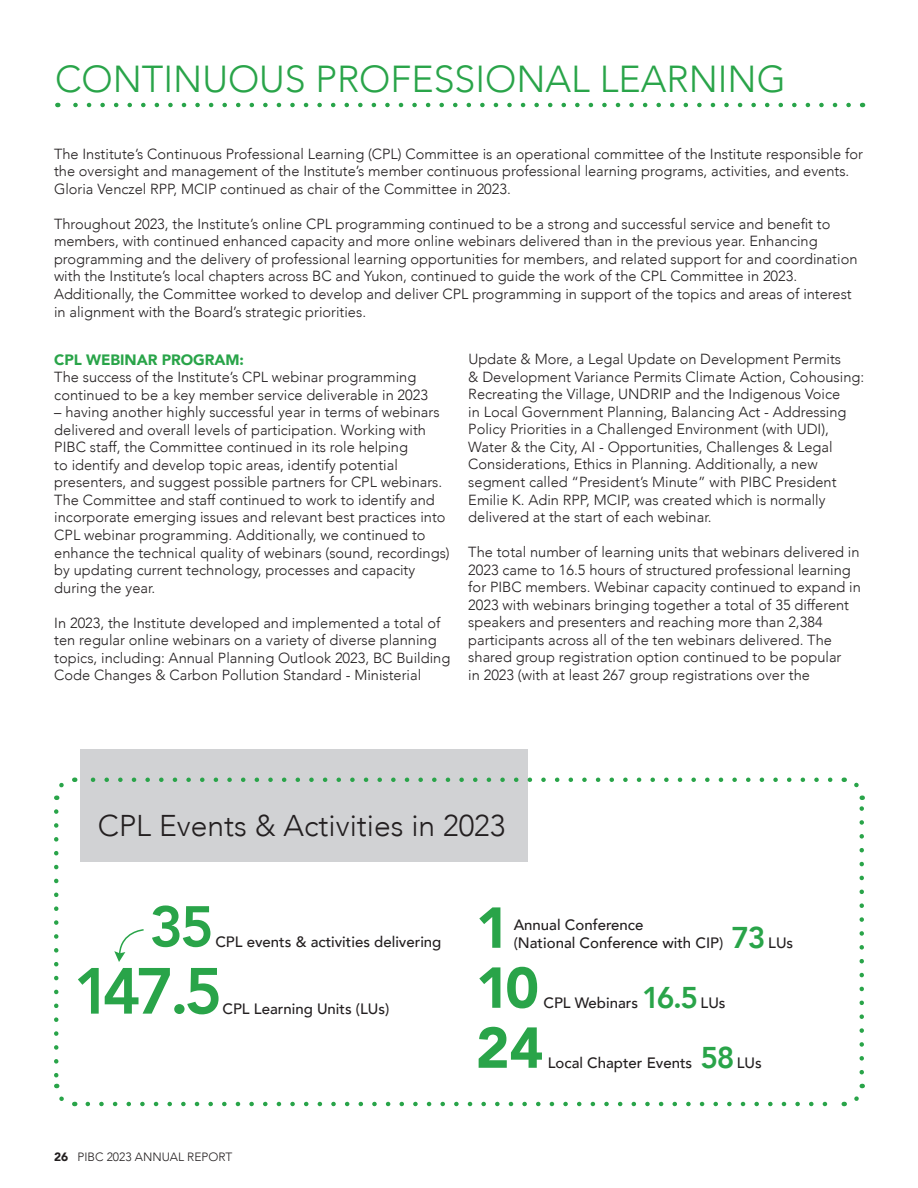
<style>
.page{position:relative;width:918px;height:1188px;background:#fff}
.page>*{position:absolute;margin:0;border:0;box-sizing:border-box;transform-origin:0 0}
.t1{font:800 64.5px "Avenir";color:#29a449}
.t2{font:900 57px "Avenir";color:#29a449}
.t3{font:800 57px "Avenir";color:#29a449}
.t4{font:300 37.5px "Avenir";color:#29a449}
.t5{font:300 30px "Avenir";color:#231f20}
.t6{font:500 15px/18px "Avenir";color:#231f20}
.Subheads_blue{font:900 15px "Avenir";letter-spacing:-.005em;color:#29a449}
.Copy{font:300 14.7px/17.5px "Avenir";color:#231f20}
.t7{font:300 12px "Avenir";color:#231f20}
.s1{font-weight:900}
.s2{font-weight:800;font-size:30px;color:#29a449}
</style>
<div class="page">
<div style="left:80px;top:749px;width:447px;height:113px;background:#d1d2d4"></div>
<svg style="left:114px;top:929px;width:30px;height:33px"></svg>
<svg style="left:73px;top:103px;width:776px;height:4px"></svg>
<svg style="left:88px;top:1102px;width:740px;height:4px"></svg>
<svg style="left:90px;top:778px;width:740px;height:4px"></svg>
<svg style="left:54px;top:782px;width:10px;height:18px"></svg>
<svg style="left:54px;top:812px;width:21px;height:295px"></svg>
<svg style="left:844px;top:1084px;width:21px;height:22px"></svg>
<svg style="left:844px;top:777px;width:20px;height:295px"></svg>
<p class="t4" style="left:55px;top:56px;width:732px">CONTINUOUS PROFESSIONAL LEARNING</p>
<p class="Copy" style="left:54px;top:145px;width:810px">The Institute’s Continuous Professional Learning (CPL) Committee is an operational committee of the Institute responsible for the oversight and management of the Institute’s member continuous professional learning programs, activities, and events.<br>Gloria Venczel RPP, MCIP continued as chair of the Committee in 2023.</p>
<p class="Copy" style="left:54px;top:215px;width:805px">Throughout 2023, the Institute’s online CPL programming continued to be a strong and successful service and benefit to members, with continued enhanced capacity and more online webinars delivered than in the previous year. Enhancing programming and the delivery of professional learning opportunities for members, and related support for and coordination with the Institute’s local chapters across BC and Yukon, continued to guide the work of the CPL Committee in 2023.<br>Additionally, the Committee worked to develop and deliver CPL programming in support of the topics and areas of interest in alignment with the Board’s strategic priorities.</p>
<p class="Subheads_blue" style="left:54px;top:346px;width:191px">CPL WEBINAR PROGRAM:</p>
<p class="Copy" style="left:54px;top:368px;width:375px">The success of the Institute’s CPL webinar programming continued to be a key member service deliverable in 2023</p>
<p class="Copy" style="left:54px;top:403px;width:397px">– having another highly successful year in terms of webinars delivered and overall levels of participation. Working with PIBC staff, the Committee continued in its role helping<br>to identify and develop topic areas, identify potential presenters, and suggest possible partners for CPL webinars.<br>The Committee and staff continued to work to identify and incorporate emerging issues and relevant best practices into CPL webinar programming. Additionally, we continued to enhance the technical quality of webinars (sound, recordings) by updating current technology, processes and capacity during the year.</p>
<p class="Copy" style="left:54px;top:614px;width:397px">In 2023, the Institute developed and implemented a total of ten regular online webinars on a variety of diverse planning topics, including: Annual Planning Outlook 2023, BC Building Code Changes &amp; Carbon Pollution Standard - Ministerial</p>
<p class="Copy" style="left:468px;top:350px;width:397px">Update &amp; More, a Legal Update on Development Permits<br>&amp; Development Variance Permits Climate Action, Cohousing:<br>Recreating the Village, UNDRIP and the Indigenous Voice<br>in Local Government Planning, Balancing Act - Addressing Policy Priorities in a Challenged Environment (with UDI), Water &amp; the City, AI - Opportunities, Challenges &amp; Legal Considerations, Ethics in Planning. Additionally, a new segment called “President’s Minute” with PIBC President Emilie K. Adin RPP, MCIP, was created which is normally delivered at the start of each webinar.</p>
<p class="Copy" style="left:468px;top:543px;width:394px">The total number of learning units that webinars delivered in 2023 came to 16.5 hours of structured professional learning for PIBC members. Webinar capacity continued to expand in 2023 with webinars bringing together a total of 35 different speakers and presenters and reaching more than 2,384 participants across all of the ten webinars delivered. The shared group registration option continued to be popular<br>in 2023 (with at least 267 group registrations over the</p>
<p class="t5" style="left:98px;top:808px;width:409px">CPL Events &amp; Activities in 2023</p>
<p class="t3" style="left:149px;top:882px;width:66px">35</p>
<p class="t6" style="left:215px;top:931px;width:228px">CPL events &amp; activities delivering</p>
<p class="t1" style="left:74px;top:941px;width:150px">147.5</p>
<p class="t6" style="left:223px;top:999px;width:168px">CPL Learning Units (LUs)</p>
<p class="t7" style="left:54px;top:1150px;width:180px"><span class="s1">26</span> PIBC 2023 ANNUAL REPORT</p>
<p class="t2" style="left:476px;top:879px;width:35px">1</p>
<p class="t6" style="left:514px;top:915px;width:281px">Annual Conference<br>(National Conference with CIP) <span class="s2">73</span> LUs</p>
<p class="t2" style="left:476px;top:939px;width:65px">10</p>
<p class="t6" style="left:543px;top:993px;width:184px">CPL Webinars <span class="s2">16.5</span>LUs</p>
<p class="t2" style="left:476px;top:999px;width:69px">24</p>
<p class="t6" style="left:548px;top:1053px;width:216px">Local Chapter Events <span class="s2">58</span>LUs</p>
</div>
